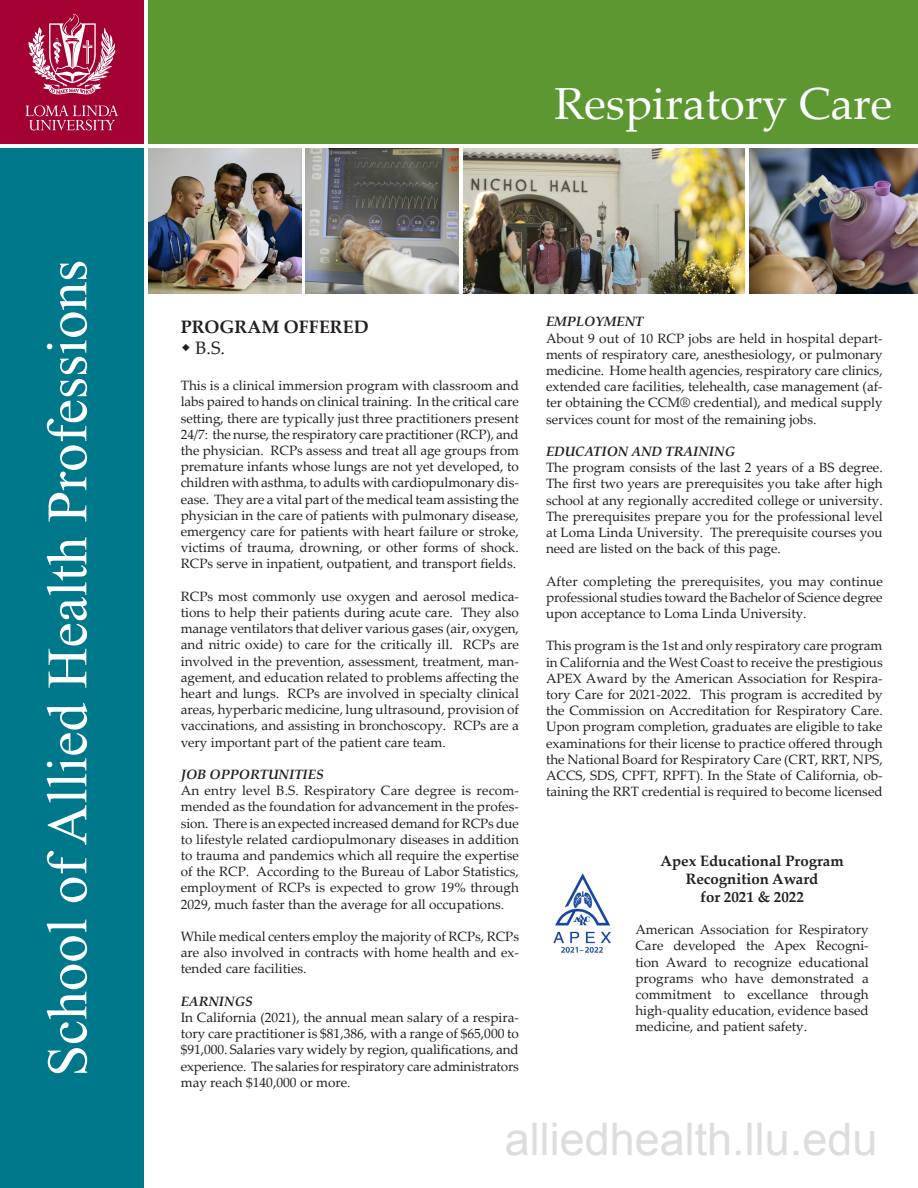
<style>
.page{position:relative;width:918px;height:1188px;background:#fff}
.page>*{position:absolute;margin:0;border:0;box-sizing:border-box;transform-origin:0 0}
.t1{font:57px "Times New Roman";color:#fff}
.t2{font:45px "Arial";color:#dcdddf}
.t3{font:45px "Palatino Linotype";color:#fff}
.t4{font:700 18px "Palatino Linotype";color:#231f20}
.t5{font:18px "Palatino Linotype";color:#231f20}
.t6{font:700 15px "Palatino Linotype";color:#231f20}
.t7{font:13.5px/16.2px "Palatino Linotype";color:#231f20;text-align:justify}
.t8{font:italic 700 13.5px "Palatino Linotype";color:#231f20}
</style>
<div class="page">
<div style="left:0;top:148px;width:144px;height:1040px;background:#00788b"></div>
<div style="left:0;top:0;width:144px;height:144px;background:#a40133"></div>
<svg style="left:26px;top:105px;width:92px;height:25px"></svg>
<svg style="left:28px;top:13px;width:87px;height:82px"></svg>
<div style="left:148px;top:0;width:770px;height:144px;background:#5c9731"></div>
<img style="left:463px;top:148px;width:282px;height:145px">
<img style="left:750px;top:148px;width:168px;height:145px">
<img style="left:306px;top:148px;width:153px;height:145px">
<img style="left:148px;top:148px;width:154px;height:145px">
<img style="left:553px;top:873px;width:58px;height:80px">
<p class="t1" style="left:29px;top:1077px;width:818px;rotate:-90deg">School of Allied Health Professions</p>
<p class="t3" style="left:554px;top:72px;width:340px">Respiratory Care</p>
<p class="t4" style="left:181px;top:314px;width:189px">PROGRAM OFFERED</p>
<p class="t5" style="left:196px;top:335px;width:31px">B.S.</p>
<p class="t7" style="left:181px;top:377px;width:340px">This is a clinical immersion program with classroom and labs paired to hands on clinical training. In the critical care setting, there are typically just three practitioners present 24/7: the nurse, the respiratory care practitioner (RCP), and the physician. RCPs assess and treat all age groups from premature infants whose lungs are not yet developed, to children with asthma, to adults with cardiopulmonary dis&shy;ease. They are a vital part of the medical team assisting the physician in the care of patients with pulmonary disease, emergency care for patients with heart failure or stroke, victims of trauma, drowning, or other forms of shock.<br>RCPs serve in inpatient, outpatient, and transport fields.</p>
<p class="t7" style="left:181px;top:588px;width:340px">RCPs most commonly use oxygen and aerosol medica&shy;tions to help their patients during acute care. They also manage ventilators that deliver various gases (air, oxygen, and nitric oxide) to care for the critically ill. RCPs are involved in the prevention, assessment, treatment, man&shy;agement, and education related to problems affecting the heart and lungs. RCPs are involved in specialty clinical areas, hyperbaric medicine, lung ultrasound, provision of vaccinations, and assisting in bronchoscopy. RCPs are a very important part of the patient care team.</p>
<p class="t8" style="left:181px;top:765px;width:144px">JOB OPPORTUNITIES</p>
<p class="t7" style="left:181px;top:782px;width:340px">An entry level B.S. Respiratory Care degree is recom&shy;mended as the foundation for advancement in the profes&shy;sion. There is an expected increased demand for RCPs due to lifestyle related cardiopulmonary diseases in addition to trauma and pandemics which all require the expertise of the RCP. According to the Bureau of Labor Statistics, employment of RCPs is expected to grow 19% through 2029, much faster than the average for all occupations.</p>
<p class="t7" style="left:181px;top:928px;width:340px">While medical centers employ the majority of RCPs, RCPs are also involved in contracts with home health and ex&shy;tended care facilities.</p>
<p class="t8" style="left:181px;top:992px;width:74px">EARNINGS</p>
<p class="t7" style="left:181px;top:1009px;width:340px">In California (2021), the annual mean salary of a respira&shy;tory care practitioner is $81,386, with a range of $65,000 to $91,000. Salaries vary widely by region, qualifications, and experience. The salaries for respiratory care administrators may reach $140,000 or more.</p>
<p class="t8" style="left:546px;top:312px;width:99px">EMPLOYMENT</p>
<p class="t7" style="left:546px;top:329px;width:338px">About 9 out of 10 RCP jobs are held in hospital depart&shy;ments of respiratory care, anesthesiology, or pulmonary medicine. Home health agencies, respiratory care clinics, extended care facilities, telehealth, case management (af&shy;ter obtaining the CCM® credential), and medical supply services count for most of the remaining jobs.</p>
<p class="t8" style="left:546px;top:442px;width:191px">EDUCATION AND TRAINING</p>
<p class="t7" style="left:546px;top:459px;width:338px">The program consists of the last 2 years of a BS degree.<br>The first two years are prerequisites you take after high school at any regionally accredited college or university.<br>The prerequisites prepare you for the professional level at Loma Linda University. The prerequisite courses you need are listed on the back of this page.</p>
<p class="t7" style="left:546px;top:572px;width:338px">After completing the prerequisites, you may continue professional studies toward the Bachelor of Science degree upon acceptance to Loma Linda University.</p>
<p class="t7" style="left:546px;top:637px;width:338px">This program is the 1st and only respiratory care program in California and the West Coast to receive the prestigious APEX Award by the American Association for Respira&shy;tory Care for 2021-2022. This program is accredited by the Commission on Accreditation for Respiratory Care.<br>Upon program completion, graduates are eligible to take examinations for their license to practice offered through the National Board for Respiratory Care (CRT, RRT, NPS, ACCS, SDS, CPFT, RPFT). In the State of California, ob&shy;taining the RRT credential is required to become licensed</p>
<p class="t6" style="left:660px;top:850px;width:185px">Apex Educational Program</p>
<p class="t6" style="left:686px;top:868px;width:134px">Recognition Award</p>
<p class="t6" style="left:700px;top:886px;width:105px">for 2021 &amp; 2022</p>
<p class="t7" style="left:635px;top:921px;width:235px">American Association for Respiratory Care developed the Apex Recogni&shy;tion Award to recognize educational programs who have demonstrated a commitment to excellance through high-quality education, evidence based medicine, and patient safety.</p>
<p class="t2" style="left:505px;top:1110px;width:374px">alliedhealth.llu.edu</p>
</div>
